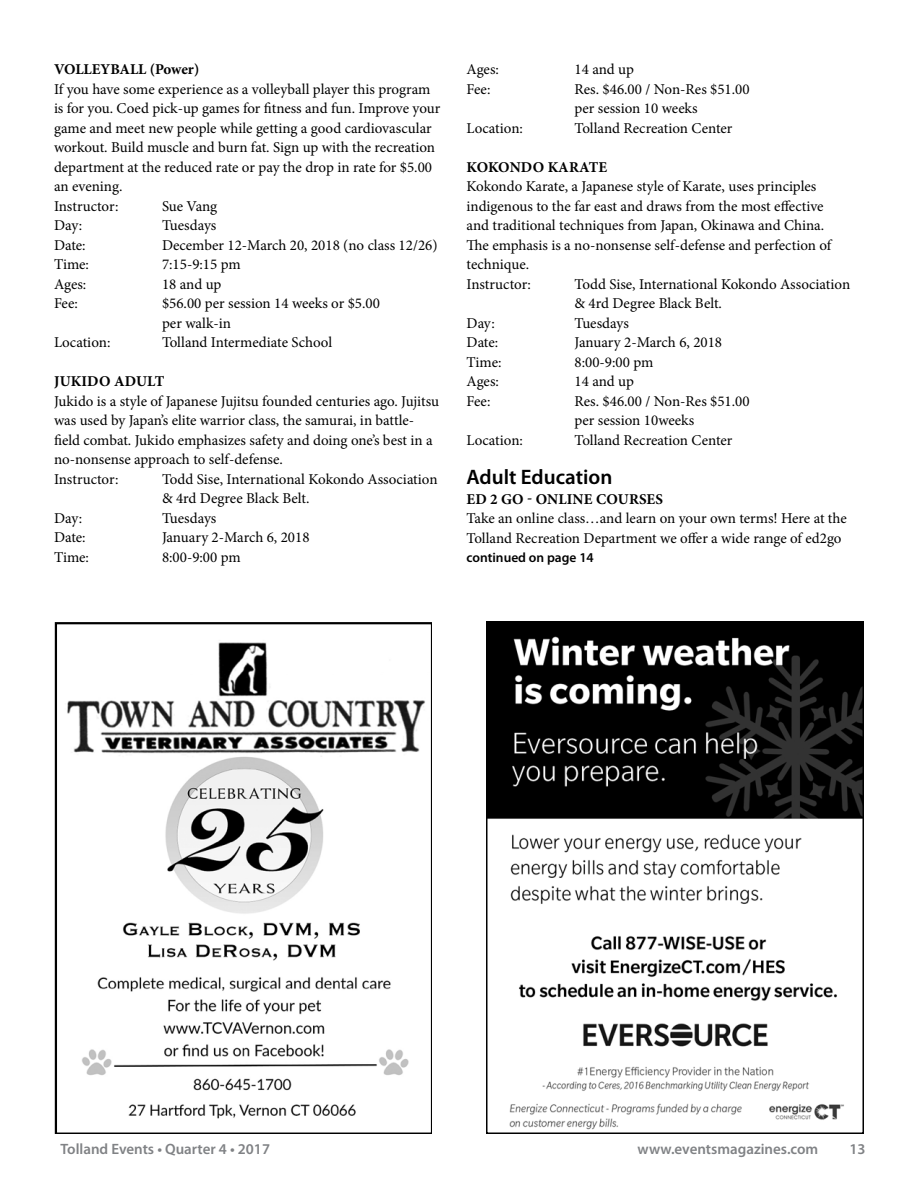
<style>
.page{position:relative;width:918px;height:1188px;background:#fff}
.page>*{position:absolute;margin:0;border:0;box-sizing:border-box;transform-origin:0 0}
.t1{font:600 21px "Myriad Pro";color:#000}
.t2{font:15px/19.5px "Minion Pro";color:#000}
.t3{font:700 15px "Minion Pro";color:#000}
.t4{font:600 15px "Myriad Pro";color:#808285}
.t5{font:600 13.5px "Myriad Pro";color:#000}
</style>
<div class="page">
<svg style="left:55px;top:622px;width:377px;height:512px"></svg>
<img style="left:489px;top:624px;width:372px;height:506px">
<div style="left:486px;top:621px;width:378px;height:513px;border:2px solid #000"></div>
<p class="t3" style="left:54px;top:59px;width:147px">VOLLEYBALL (Power)</p>
<p class="t2" style="left:54px;top:79px;width:388px">If you have some experience as a volleyball player this program is for you. Coed pick-up games for fitness and fun. Improve your game and meet new people while getting a good cardiovascular workout. Build muscle and burn fat. Sign up with the recreation department at the reduced rate or pay the drop in rate for $5.00 an evening.<br>Instructor:</p>
<p class="t2" style="left:162px;top:196px;width:57px">Sue Vang</p>
<p class="t2" style="left:54px;top:216px;width:30px">Day:</p>
<p class="t2" style="left:162px;top:216px;width:56px">Tuesdays</p>
<p class="t2" style="left:54px;top:235px;width:33px">Date:</p>
<p class="t2" style="left:162px;top:235px;width:277px">December 12-March 20, 2018 (no class 12/26)</p>
<p class="t2" style="left:54px;top:255px;width:37px">Time:</p>
<p class="t2" style="left:162px;top:255px;width:80px">7:15-9:15 pm</p>
<p class="t2" style="left:54px;top:274px;width:34px">Ages:</p>
<p class="t2" style="left:162px;top:274px;width:61px">18 and up</p>
<p class="t2" style="left:54px;top:294px;width:25px">Fee:</p>
<p class="t2" style="left:162px;top:294px;width:219px">$56.00 per session 14 weeks or $5.00 per walk-in</p>
<p class="t2" style="left:54px;top:333px;width:58px">Location:</p>
<p class="t2" style="left:162px;top:333px;width:172px">Tolland Intermediate School</p>
<p class="t3" style="left:54px;top:371px;width:112px">JUKIDO ADULT</p>
<p class="t2" style="left:54px;top:391px;width:387px">Jukido is a style of Japanese Jujitsu founded centuries ago. Jujitsu was used by Japan’s elite warrior class, the samurai, in battle&shy;field combat. Jukido emphasizes safety and doing one’s best in a no-nonsense approach to self-defense.<br>Instructor:</p>
<p class="t2" style="left:162px;top:469px;width:277px">Todd Sise, International Kokondo Association &amp; 4rd Degree Black Belt.</p>
<p class="t2" style="left:54px;top:508px;width:30px">Day:</p>
<p class="t2" style="left:162px;top:508px;width:56px">Tuesdays</p>
<p class="t2" style="left:54px;top:528px;width:33px">Date:</p>
<p class="t2" style="left:162px;top:528px;width:149px">January 2-March 6, 2018</p>
<p class="t2" style="left:54px;top:547px;width:37px">Time:</p>
<p class="t2" style="left:162px;top:547px;width:80px">8:00-9:00 pm</p>
<p class="t2" style="left:467px;top:60px;width:34px">Ages:</p>
<p class="t2" style="left:575px;top:60px;width:61px">14 and up</p>
<p class="t2" style="left:467px;top:79px;width:25px">Fee:</p>
<p class="t2" style="left:575px;top:79px;width:177px">Res. $46.00 / Non-Res $51.00 per session 10 weeks</p>
<p class="t2" style="left:467px;top:118px;width:58px">Location:</p>
<p class="t2" style="left:575px;top:118px;width:159px">Tolland Recreation Center</p>
<p class="t3" style="left:467px;top:156px;width:142px">KOKONDO KARATE</p>
<p class="t2" style="left:467px;top:177px;width:366px">Kokondo Karate, a Japanese style of Karate, uses principles indigenous to the far east and draws from the most effective and traditional techniques from Japan, Okinawa and China.<br>The emphasis is a no-nonsense self-defense and perfection of technique.<br>Instructor:</p>
<p class="t2" style="left:575px;top:274px;width:277px">Todd Sise, International Kokondo Association &amp; 4rd Degree Black Belt.</p>
<p class="t2" style="left:467px;top:313px;width:30px">Day:</p>
<p class="t2" style="left:575px;top:313px;width:56px">Tuesdays</p>
<p class="t2" style="left:467px;top:333px;width:33px">Date:</p>
<p class="t2" style="left:575px;top:333px;width:149px">January 2-March 6, 2018</p>
<p class="t2" style="left:467px;top:352px;width:37px">Time:</p>
<p class="t2" style="left:575px;top:352px;width:80px">8:00-9:00 pm</p>
<p class="t2" style="left:467px;top:372px;width:34px">Ages:</p>
<p class="t2" style="left:575px;top:372px;width:61px">14 and up</p>
<p class="t2" style="left:467px;top:391px;width:25px">Fee:</p>
<p class="t2" style="left:575px;top:391px;width:177px">Res. $46.00 / Non-Res $51.00 per session 10weeks</p>
<p class="t2" style="left:467px;top:430px;width:58px">Location:</p>
<p class="t2" style="left:575px;top:430px;width:159px">Tolland Recreation Center</p>
<h1 class="t1" style="left:467px;top:464px;width:147px">Adult Education</h1>
<p class="t3" style="left:467px;top:488px;width:198px">ED 2 GO - ONLINE COURSES</p>
<p class="t2" style="left:467px;top:509px;width:382px">Take an online class…and learn on your own terms! Here at the<br>Tolland Recreation Department we offer a wide range of ed2go</p>
<p class="t5" style="left:467px;top:549px;width:129px">continued on page 14</p>
<p class="t4" style="left:61px;top:1140px;width:211px">Tolland Events • Quarter 4 • 2017</p>
<p class="t4" style="left:638px;top:1140px;width:182px">www.eventsmagazines.com</p>
<p class="t4" style="left:849px;top:1140px;width:18px">13</p>
</div>
